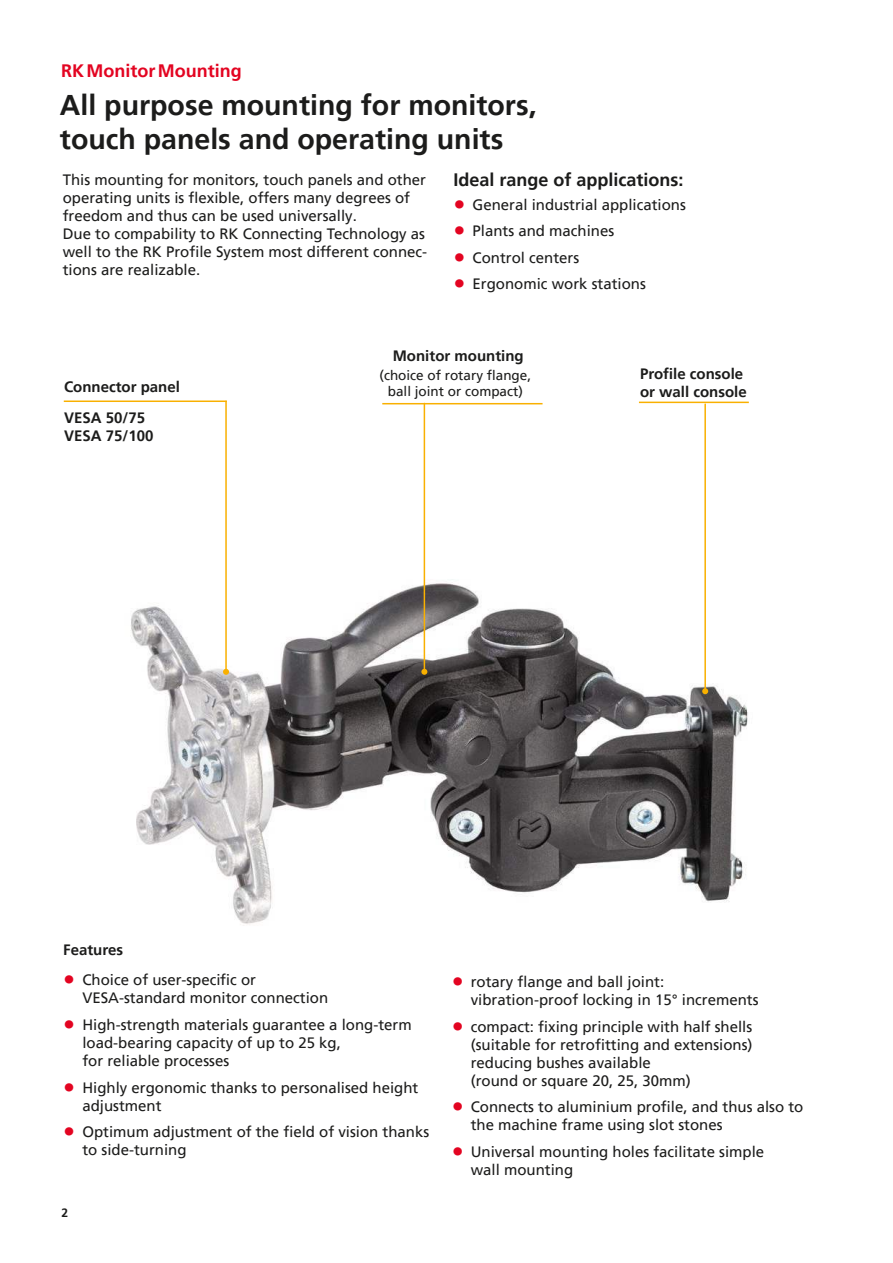
<style>
.page{position:relative;width:893px;height:1263px;background:#fff}
.page>*{position:absolute;margin:0;border:0;box-sizing:border-box;transform-origin:0 0}
.t1{font:700 28.5px/34.2px "Frutiger LT Pro";color:#1c1c1b}
.t2{font:700 18px "Frutiger LT Pro";color:#1c1c1b}
.t3{font:700 18px "Frutiger LT Pro";color:#e30421}
.t4{font:15px/18px "Frutiger LT Pro";color:#1c1c1b}
.t5{font:700 15px/30.8px "Frutiger LT Pro";color:#1c1c1b}
.t6{font:13.5px/16.2px "Frutiger LT Pro";color:#1c1c1b;text-align:center}
.t7{font:700 12px "Frutiger LT Pro";color:#1c1c1b}
.s1{font-weight:700;font-size:24px;color:#e30421}
</style>
<div class="page">
<img style="left:131px;top:557px;width:617px;height:367px">
<hr style="left:64px;top:400px;width:163px;height:2px;background:#f9b000">
<hr style="left:382px;top:403px;width:161px;height:1px;background:#f9b000">
<hr style="left:639px;top:402px;width:110px;height:1px;background:#f9b000">
<hr style="left:424px;top:403px;width:1px;height:269px;background:#f9b000">
<svg style="left:421px;top:669px;width:6px;height:6px"></svg>
<hr style="left:225px;top:401px;width:2px;height:271px;background:#f9b000">
<svg style="left:223px;top:669px;width:6px;height:6px"></svg>
<hr style="left:704px;top:404px;width:2px;height:287px;background:#f9b000">
<svg style="left:702px;top:688px;width:6px;height:6px"></svg>
<p class="t3" style="left:61px;top:63px;width:182px">RK Monitor Mounting</p>
<h1 class="t1" style="left:60px;top:90px;width:478px">All purpose mounting for monitors, touch panels and operating units</h1>
<p class="t4" style="left:63px;top:172px;width:366px">This mounting for monitors, touch panels and other operating units is 昀氀exible, offers many degrees of freedom and thus can be used universally.<br>Due to compability to RK Connecting Technology as well to the RK Pro昀椀le System most different connec&shy;tions are realizable.</p>
<p class="t2" style="left:453px;top:173px;width:232px">Ideal range of applications:</p>
<p class="t4" style="left:453px;top:197px;width:234px"><span class="s1">•</span> General industrial applications</p>
<p class="t4" style="left:453px;top:222px;width:162px"><span class="s1">•</span> Plants and machines</p>
<p class="t4" style="left:453px;top:249px;width:127px"><span class="s1">•</span> Control centers</p>
<p class="t4" style="left:453px;top:276px;width:194px"><span class="s1">•</span> Ergonomic work stations</p>
<p class="t5" style="left:64px;top:372px;width:117px">Connector panel<br>VESA 50/75</p>
<p class="t5" style="left:64px;top:421px;width:91px">VESA 75/100</p>
<p class="t5" style="left:393px;top:342px;width:132px">Monitor mounting</p>
<p class="t6" style="left:380px;top:368px;width:153px">(choice of rotary 昀氀ange, ball joint or compact)</p>
<p class="t5" style="left:640px;top:364px;width:108px;line-height:18px">Pro昀椀le console or wall console</p>
<p class="t5" style="left:63px;top:935px;width:61px">Features</p>
<p class="t4" style="left:82px;top:971px;width:247px;text-indent:-19px"><span class="s1">•</span> Choice of user-speci昀椀c or<br>VESA-standard monitor connection</p>
<p class="t4" style="left:82px;top:1017px;width:331px;text-indent:-19px"><span class="s1">•</span> High-strength materials guarantee a long-term load-bearing capacity of up to 25 kg,<br>for reliable processes</p>
<p class="t4" style="left:82px;top:1079px;width:337px;text-indent:-19px"><span class="s1">•</span> Highly ergonomic thanks to personalised height adjustment</p>
<p class="t4" style="left:82px;top:1123px;width:348px;text-indent:-19px"><span class="s1">•</span> Optimum adjustment of the 昀椀eld of vision thanks to side-turning</p>
<p class="t7" style="left:61px;top:1208px;width:8px">2</p>
<p class="t4" style="left:471px;top:973px;width:289px;text-indent:-19px"><span class="s1">•</span> rotary 昀氀ange and ball joint: vibration-proof locking in 15° increments</p>
<p class="t4" style="left:471px;top:1017px;width:283px;text-indent:-19px"><span class="s1">•</span> compact: 昀椀xing principle with half shells (suitable for retro昀椀tting and extensions) reducing bushes available<br>(round or square 20, 25, 30mm)</p>
<p class="t4" style="left:471px;top:1098px;width:334px;text-indent:-19px"><span class="s1">•</span> Connects to aluminium pro昀椀le, and thus also to the machine frame using slot stones</p>
<p class="t4" style="left:471px;top:1144px;width:295px;text-indent:-19px"><span class="s1">•</span> Universal mounting holes facilitate simple wall mounting</p>
</div>
